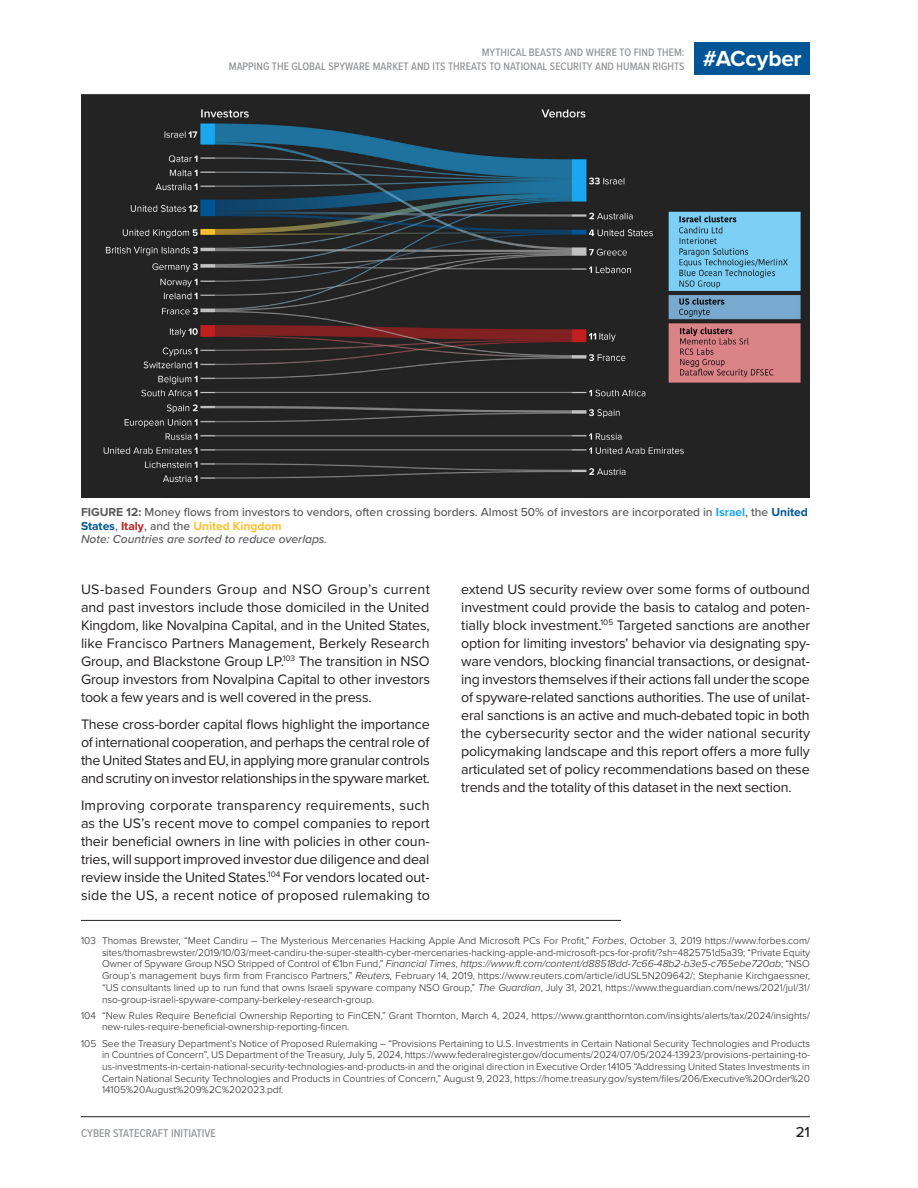
<style>
.page{position:relative;width:918px;height:1188px;background:#fff}
.page>*{position:absolute;margin:0;border:0;box-sizing:border-box;transform-origin:0 0}
.t1{font:700 22.65px "Proxima Nova";letter-spacing:-.01em;color:#fff}
.t2{font:500 15px "Proxima Nova";color:#231f20}
.text__Proxima_MAIN_body_text{font:14.25px/18px "Proxima Nova";letter-spacing:-.01em;color:#231f20;text-align:justify}
.photo_caption{font:500 12px/13.5px "Proxima Nova";color:#57585a}
.photo_caption-2{font:italic 500 12px "Proxima Nova";color:#57585a}
.t3{font:500 11.7px "Proxima Nova Cond";color:#8f9194}
.t4{font:500 11.25px/13.5px "Proxima Nova Cond";letter-spacing:.005em;color:#8f9194;text-align:right}
.Proxima_footnote{font:italic 300 10.5px "Proxima Nova";color:#231f20}
.Proxima_footnote-2{font:300 10.2px/11.7px "Proxima Nova";color:#231f20;text-align:justify}
.s1{font-weight:700}
.s2{font-weight:700;color:#1aa7ee}
.s3{font-weight:700;color:#005596}
.s4{font-weight:700;color:#c11f1f}
.s5{font-weight:700;color:#ffc02e}
.s6{font-style:italic;font-size:10.5px}
.s7{font-style:normal;font-size:10.2px}
</style>
<div class="page">
<hr style="left:81px;top:1116px;width:729px;height:1px;background:#231f20">
<div style="left:695px;top:42px;width:115px;height:33px;background:#005596"></div>
<hr style="left:81px;top:920px;width:540px;height:1px;background:#231f20">
<img style="left:81px;top:94px;width:729px;height:404px">
<p class="t4" style="left:229px;top:45px;width:457px">MYTHICAL BEASTS AND WHERE TO FIND THEM:<br>MAPPING THE GLOBAL SPYWARE MARKET AND ITS THREATS TO NATIONAL SECURITY AND HUMAN RIGHTS</p>
<h1 class="t1" style="left:703px;top:42px;width:100px">#ACcyber</h1>
<p class="photo_caption" style="left:81px;top:505px;width:728px"><span class="s1">FIGURE 12:</span> Money flows from investors to vendors, often crossing borders. Almost 50% of investors are incorporated in <span class="s2">Israel</span>, the <span class="s3">United<br>States</span>, <span class="s4">Italy</span>, and the <span class="s5">United Kingdom</span></p>
<p class="photo_caption-2" style="left:81px;top:530px;width:248px">Note: Countries are sorted to reduce overlaps.</p>
<p class="text__Proxima_MAIN_body_text" style="left:81px;top:580px;width:351px">US-based Founders Group and NSO Group’s current and past investors include those domiciled in the United Kingdom, like Novalpina Capital, and in the United States, like Francisco Partners Management, Berkely Research Group, and Blackstone Group LP.<sup>103</sup> The transition in NSO Group investors from Novalpina Capital to other investors took a few years and is well covered in the press.</p>
<p class="text__Proxima_MAIN_body_text" style="left:81px;top:715px;width:350px">These cross-border capital flows highlight the importance of international cooperation, and perhaps the central role of the United States and EU, in applying more granular controls and scrutiny on investor relationships in the spyware market.</p>
<p class="text__Proxima_MAIN_body_text" style="left:81px;top:796px;width:350px">Improving corporate transparency requirements, such as the US’s recent move to compel companies to report their beneficial owners in line with policies in other coun&shy;tries, will support improved investor due diligence and deal review inside the United States.<sup>104</sup> For vendors located out&shy;side the US, a recent notice of proposed rulemaking to</p>
<p class="Proxima_footnote-2" style="left:81px;top:934px;width:731px;text-align:right">103 Thomas Brewster, “Meet Candiru – The Mysterious Mercenaries Hacking Apple And Microsoft PCs For Profit,” <span class="s6">Forbes</span>, October 3, 2019 https://www.forbes.com/ sites/thomasbrewster/2019/10/03/meet-candiru-the-super-stealth-cyber-mercenaries-hacking-apple-and-microsoft-pcs-for-profit/?sh=4825751d5a39; “Private Equity</p>
<p class="Proxima_footnote" style="left:102px;top:956px;width:710px"><span class="s7">Owner of Spyware Group NSO Stripped of Control of €1bn Fund,”</span> Financial Times, https://www.ft.com/content/d88518dd-7c66-48b2-b3e5-c765ebe720ab<span class="s7">; “NSO</span></p>
<p class="Proxima_footnote-2" style="left:102px;top:969px;width:710px">Group’s management buys firm from Francisco Partners,” <span class="s6">Reuters,</span> February 14, 2019, https://www.reuters.com/article/idUSL5N209642/; Stephanie Kirchgaessner, “US consultants lined up to run fund that owns Israeli spyware company NSO Group,” <span class="s6">The Guardian</span>, July 31, 2021, https://www.theguardian.com/news/2021/jul/31/ nso-group-israeli-spyware-company-berkeley-research-group.</p>
<p class="Proxima_footnote-2" style="left:102px;top:1009px;width:710px;text-indent:-21px">104 “New Rules Require Beneficial Ownership Reporting to FinCEN,” Grant Thornton, March 4, 2024, https://www.grantthornton.com/insights/alerts/tax/2024/insights/ new-rules-require-beneficial-ownership-reporting-fincen.</p>
<p class="Proxima_footnote-2" style="left:102px;top:1037px;width:710px;text-indent:-21px">105 See the Treasury Department’s Notice of Proposed Rulemaking – “Provisions Pertaining to U.S. Investments in Certain National Security Technologies and Products in Countries of Concern”, US Department of the Treasury, July 5, 2024, https://www.federalregister.gov/documents/2024/07/05/2024-13923/provisions-pertaining-to&shy;us-investments-in-certain-national-security-technologies-and-products-in and the original direction in Executive Order 14105 “Addressing United States Investments in Certain National Security Technologies and Products in Countries of Concern,” August 9, 2023, https://home.treasury.gov/system/files/206/Executive%20Order%20<br>14105%20August%209%2C%202023.pdf.</p>
<p class="text__Proxima_MAIN_body_text" style="left:461px;top:580px;width:350px">extend US security review over some forms of outbound investment could provide the basis to catalog and poten&shy;tially block investment.<sup>105</sup> Targeted sanctions are another option for limiting investors’ behavior via designating spy&shy;ware vendors, blocking financial transactions, or designat&shy;ing investors themselves if their actions fall under the scope of spyware-related sanctions authorities. The use of unilat&shy;eral sanctions is an active and much-debated topic in both the cybersecurity sector and the wider national security policymaking landscape and this report offers a more fully articulated set of policy recommendations based on these trends and the totality of this dataset in the next section.</p>
<p class="t3" style="left:81px;top:1125px;width:137px">CYBER STATECRAFT INITIATIVE</p>
<h2 class="t2" style="left:796px;top:1121px;width:16px">21</h2>
</div>
